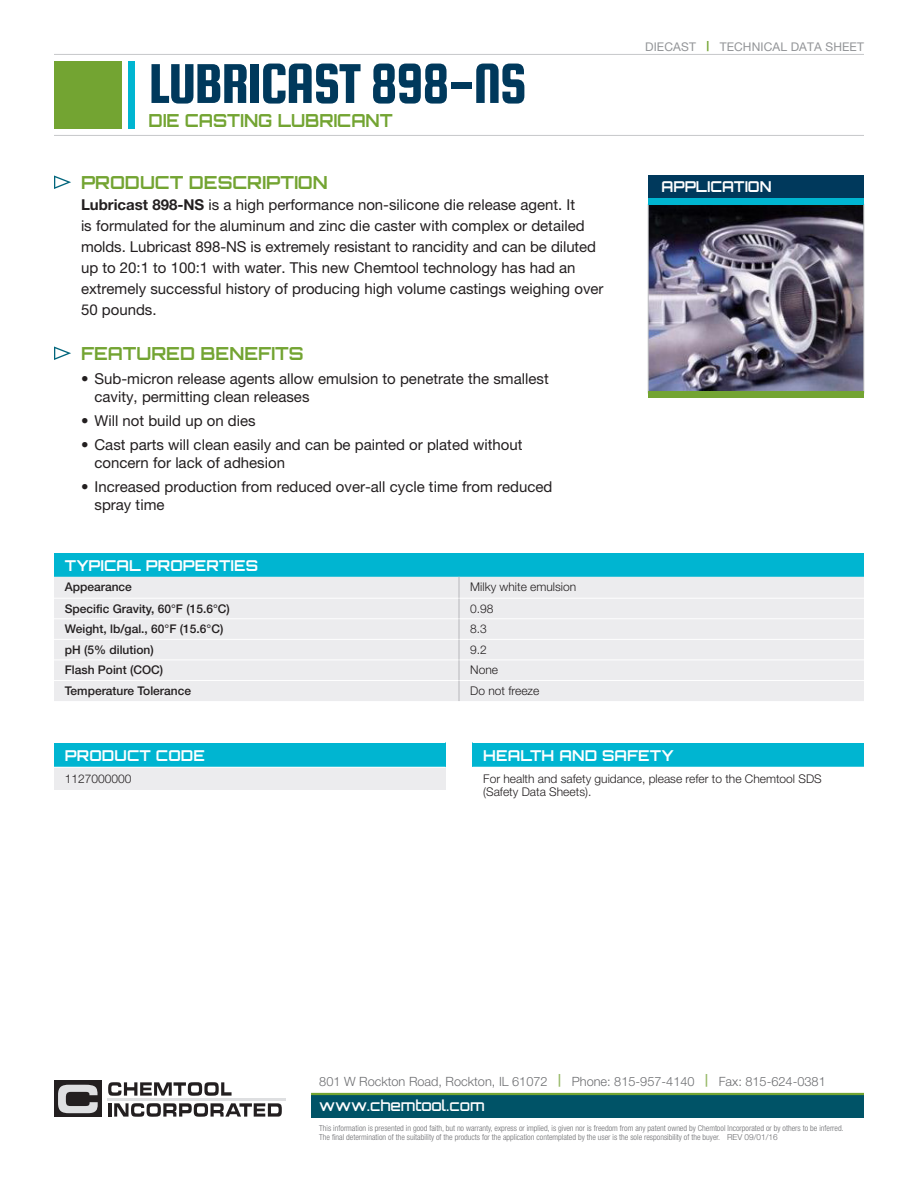
<style>
.page{position:relative;width:918px;height:1188px;background:#fff}
.page>*{position:absolute;margin:0;border:0;box-sizing:border-box;transform-origin:0 0}
.t1{font:60px "Squada One";letter-spacing:-.03em;color:#00395c}
._03_-_subhead{font:700 18px "Orbitron";color:#73a432}
._03_-_subhead-2{font:700 18px "Orbitron";color:#73a432;scale:.95 1}
._04_-_Body_Copy_10_1{font:15px/21px "Helvetica Neue LT Pro";color:#231f20}
._06_-_Benefits_Bulle{font:15px/18px "Helvetica Neue LT Pro";color:#231f20}
._2016_Chart_Head{font:700 15px "Orbitron";letter-spacing:.01em;color:#fff}
.t2{font:500 15px "Orbitron";color:#fff}
._03_-_subhead-3{font:700 15px "Orbitron";color:#fff;scale:.95 1}
.t3{font:300 12.75px "Helvetica Neue LT Pro";color:#6c6d70}
.New_Chart_Regular_RI{font:300 12px/13.5px "Helvetica Neue LT Pro";color:#231f20}
.New_Chart_Bold_LEFT{font:500 12px "Helvetica Neue LT Pro";color:#231f20}
.t4{font:12px "Helvetica Neue LT Pro";letter-spacing:.01em;color:#939598}
.t5{font:300 condensed 8.25px/9px "Helvetica Neue LT Pro";color:#6c6d70}
.s1{font-weight:700}
.s2{font-weight:700;font-size:10.2px;color:#73a432}
.s3{font-weight:700;color:#97b967}
.s4{font-stretch:normal}
</style>
<div class="page">
<div style="left:128px;top:61px;width:6px;height:67px;background:#00b5d1"></div>
<div style="left:54px;top:61px;width:68px;height:67px;background:#73a432"></div>
<hr style="left:54px;top:54px;width:810px;height:1px;background:#c7c8ca">
<hr style="left:54px;top:135px;width:810px;height:1px;background:#c7c8ca">
<svg style="left:54px;top:176px;width:17px;height:13px"></svg>
<svg style="left:54px;top:347px;width:17px;height:13px"></svg>
<div style="left:648px;top:176px;width:216px;height:22px;background:#00395c"></div>
<img style="left:650px;top:206px;width:212px;height:185px">
<div style="left:648px;top:204px;width:216px;height:189px;border:1px solid #bcbdc0"></div>
<div style="left:648px;top:198px;width:216px;height:7px;background:#00b5d1"></div>
<div style="left:648px;top:392px;width:216px;height:6px;background:#73a432"></div>
<div style="left:472px;top:742px;width:392px;height:25px;background:#00b5d1"></div>
<hr style="left:472px;top:742px;width:392px;height:1px;background:#fff">
<div style="left:54px;top:742px;width:392px;height:25px;background:#00b5d1"></div>
<div style="left:54px;top:767px;width:392px;height:22px;background:#ececee"></div>
<hr style="left:54px;top:742px;width:392px;height:1px;background:#fff">
<hr style="left:54px;top:767px;width:392px;height:1px;background:#fff">
<div style="left:54px;top:554px;width:810px;height:23px;background:#00b5d1"></div>
<div style="left:54px;top:577px;width:810px;height:124px;background:#ececee"></div>
<svg style="left:459px;top:577px;width:1px;height:124px"></svg>
<hr style="left:54px;top:598px;width:405px;height:1px;background:#fff">
<hr style="left:459px;top:598px;width:405px;height:1px;background:#fff">
<hr style="left:54px;top:618px;width:405px;height:1px;background:#fff">
<hr style="left:459px;top:618px;width:405px;height:1px;background:#fff">
<hr style="left:54px;top:639px;width:405px;height:1px;background:#fff">
<hr style="left:459px;top:639px;width:405px;height:1px;background:#fff">
<hr style="left:54px;top:659px;width:405px;height:1px;background:#fff">
<hr style="left:459px;top:659px;width:405px;height:1px;background:#fff">
<hr style="left:54px;top:680px;width:405px;height:1px;background:#fff">
<hr style="left:459px;top:680px;width:405px;height:1px;background:#fff">
<div style="left:54px;top:1081px;width:47px;height:36px;background:#231f20"></div>
<svg style="left:58px;top:1085px;width:40px;height:28px"></svg>
<hr style="left:107px;top:1098px;width:179px;height:3px;background:#dedfe1">
<svg style="left:108px;top:1082px;width:124px;height:14px"></svg>
<hr style="left:108px;top:1103px;width:4px;height:14px;background:#231f20">
<svg style="left:114px;top:1103px;width:168px;height:14px"></svg>
<div style="left:311px;top:1095px;width:553px;height:23px;background:#005367"></div>
<hr style="left:311px;top:1093px;width:553px;height:2px;background:#73a432">
<p class="t1" style="left:148px;top:51px;width:380px">LUBRICAST 898-NS</p>
<p class="_03_-_subhead-2" style="left:148px;top:110px;width:259px">DIE CASTING LUBRICANT</p>
<p class="_03_-_subhead" style="left:81px;top:172px;width:248px">PRODUCT DESCRIPTION</p>
<p class="_04_-_Body_Copy_10_1" style="left:81px;top:194px;width:524px"><span class="s1">Lubricast 898-NS</span> is a high performance non-silicone die release agent. It<br>is formulated for the aluminum and zinc die caster with complex or detailed molds. Lubricast 898-NS is extremely resistant to rancidity and can be diluted up to 20:1 to 100:1 with water. This new Chemtool technology has had an extremely successful history of producing high volume castings weighing over 50 pounds.</p>
<p class="_03_-_subhead" style="left:81px;top:343px;width:224px">FEATURED BENEFITS</p>
<p class="_06_-_Benefits_Bulle" style="left:94px;top:370px;width:456px;text-indent:-14px">• Sub-micron release agents allow emulsion to penetrate the smallest cavity, permitting clean releases</p>
<p class="_06_-_Benefits_Bulle" style="left:81px;top:412px;width:176px">• Will not build up on dies</p>
<p class="_06_-_Benefits_Bulle" style="left:94px;top:436px;width:430px;text-indent:-14px">• Cast parts will clean easily and can be painted or plated without concern for lack of adhesion</p>
<p class="_06_-_Benefits_Bulle" style="left:94px;top:478px;width:459px;text-indent:-14px">• Increased production from reduced over-all cycle time from reduced spray time</p>
<p class="_2016_Chart_Head" style="left:65px;top:556px;width:195px">TYPICAL PROPERTIES</p>
<p class="New_Chart_Bold_LEFT" style="left:65px;top:580px;width:69px">Appearance</p>
<p class="New_Chart_Regular_RI" style="left:470px;top:580px;width:107px">Milky white emulsion</p>
<p class="New_Chart_Bold_LEFT" style="left:65px;top:601px;width:167px">Specific Gravity, 60°F (15.6°C)</p>
<p class="New_Chart_Regular_RI" style="left:470px;top:602px;width:25px">0.98</p>
<p class="New_Chart_Bold_LEFT" style="left:65px;top:622px;width:160px">Weight, lb/gal., 60°F (15.6°C)</p>
<p class="New_Chart_Regular_RI" style="left:470px;top:622px;width:18px">8.3</p>
<p class="New_Chart_Bold_LEFT" style="left:65px;top:642px;width:90px">pH (5% dilution)</p>
<p class="New_Chart_Regular_RI" style="left:470px;top:643px;width:18px">9.2</p>
<p class="New_Chart_Bold_LEFT" style="left:65px;top:663px;width:100px">Flash Point (COC)</p>
<p class="New_Chart_Regular_RI" style="left:470px;top:663px;width:29px">None</p>
<p class="New_Chart_Bold_LEFT" style="left:65px;top:684px;width:128px">Temperature Tolerance</p>
<p class="New_Chart_Regular_RI" style="left:470px;top:684px;width:71px">Do not freeze</p>
<p class="t4" style="left:645px;top:39px;width:220px">DIECAST <span class="s2">|</span> TECHNICAL DATA SHEET</p>
<p class="_03_-_subhead-3" style="left:662px;top:178px;width:117px">APPLICATION</p>
<p class="_2016_Chart_Head" style="left:65px;top:746px;width:142px">PRODUCT CODE</p>
<p class="New_Chart_Regular_RI" style="left:65px;top:771px;width:68px">1127000000</p>
<p class="_2016_Chart_Head" style="left:483px;top:746px;width:192px">HEALTH AND SAFETY</p>
<p class="New_Chart_Regular_RI" style="left:483px;top:771px;width:340px">For health and safety guidance, please refer to the Chemtool SDS (Safety Data Sheets).</p>
<p class="t3" style="left:319px;top:1074px;width:508px">801 W Rockton Road, Rockton, IL 61072 <span class="s3">|</span> Phone: 815-957-4140 <span class="s3">|</span> Fax: 815-624-0381</p>
<p class="t2" style="left:319px;top:1097px;width:167px">www.chemtool.com</p>
<p class="t5" style="left:319px;top:1123px;width:526px">This information is presented in good faith, but no warranty, express or implied, is given nor is freedom from any patent owned by Chemtool Incorporated or by others to be inferred.<br>The final determination of the suitability of the products for the application contemplated by the user is the sole responsibility of the buyer. <span class="s4">REV 09/01/16</span></p>
</div>
